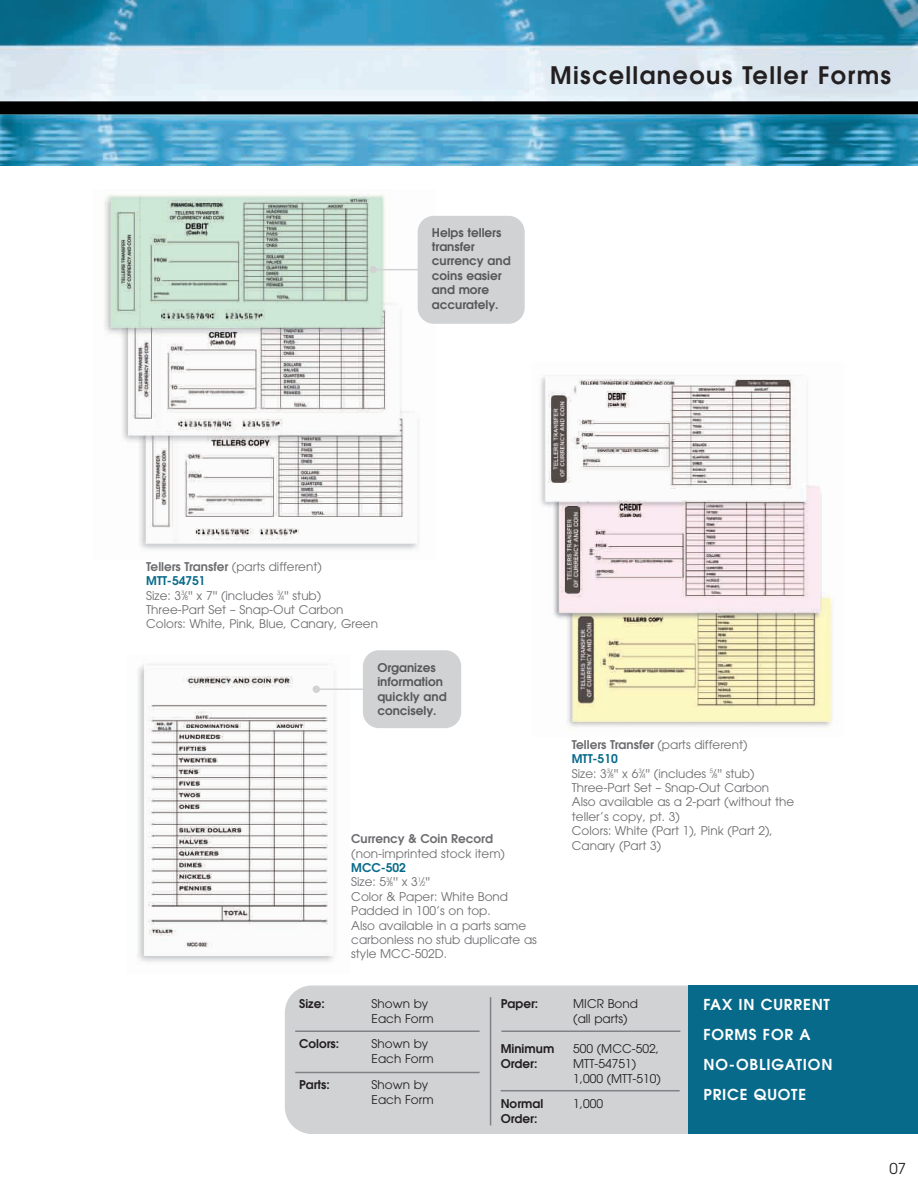
<style>
.page{position:relative;width:918px;height:1188px;background:#fff}
.page>*{position:absolute;margin:0;border:0;box-sizing:border-box;transform-origin:0 0}
.t1{font:600 24px "Avant Garde";letter-spacing:.055em;color:#231f20}
.t2{font:600 15px/30px "Avant Garde";letter-spacing:.055em;color:#fff}
.t3{font:15px "Avant Garde";color:#231f20}
.t4{font:12px/14.4px "Avant Garde";color:#6c6d70}
.t5{font:12px/15px "Avant Garde";color:#231f20}
.t6{font:600 12px/14.4px "Avant Garde";color:#57585a}
.t7{font:600 12px "Avant Garde";color:#231f20}
.t8{font:600 12px "Avant Garde";color:#6c6d70}
.s1{font-weight:600}
.s2{font-weight:600;color:#076a8a}
.s3{font-size:6px}
</style>
<div class="page">
<img style="left:137px;top:664px;width:213px;height:298px">
<img style="left:0;top:0;width:918px;height:166px">
<div style="left:285px;top:986px;width:552px;height:148px;background:#d1d2d4;border-radius:27px"></div>
<hr style="left:295px;top:1030px;width:185px;height:2px;background:#808285">
<hr style="left:295px;top:1072px;width:185px;height:1px;background:#808285">
<hr style="left:501px;top:1030px;width:179px;height:2px;background:#808285">
<hr style="left:501px;top:1090px;width:179px;height:1px;background:#808285">
<div style="left:688px;top:986px;width:230px;height:148px;background:#076a8a"></div>
<img style="left:104px;top:194px;width:326px;height:356px">
<img style="left:540px;top:375px;width:292px;height:355px">
<hr style="left:374px;top:269px;width:98px;height:1px;background:#d1d2d4">
<div style="left:369px;top:266px;width:8px;height:7px;background:#d1d2d4;border-radius:50%"></div>
<hr style="left:317px;top:689px;width:52px;height:1px;background:#d1d2d4">
<div style="left:313px;top:686px;width:7px;height:7px;background:#d1d2d4;border-radius:50%"></div>
<div style="left:418px;top:216px;width:107px;height:108px;background:#d1d2d4;border-radius:16px"></div>
<div style="left:363px;top:650px;width:98px;height:78px;background:#d1d2d4;border-radius:16px"></div>
<hr style="left:490px;top:997px;width:1px;height:128px;background:#808285">
<h1 class="t1" style="left:550px;top:66px;width:343px">Miscellaneous Teller Forms</h1>
<p class="t6" style="left:432px;top:226px;width:80px">Helps tellers transfer currency and coins easier and more accurately.</p>
<p class="t4" style="left:146px;top:560px;width:233px"><span class="s1">Tellers Transfer</span> (parts different)<br><span class="s2">MTT-54751<br></span>Size: 3<sup>3</sup>⁄<span class="s3">8</span>'' x 7'' (includes <sup>3</sup>⁄<span class="s3">4</span>'' stub)<br>Three-Part Set – Snap-Out Carbon<br>Colors: White, Pink, Blue, Canary, Green</p>
<p class="t6" style="left:377px;top:662px;width:71px">Organizes information quickly and concisely.</p>
<p class="t8" style="left:351px;top:834px;width:143px">Currency &amp; Coin Record</p>
<p class="t4" style="left:351px;top:847px;width:155px">(non-imprinted stock item)</p>
<p class="t4" style="left:351px;top:861px;width:187px"><span class="s2">MCC-502<br></span>Size: 5<sup>3</sup>⁄<span class="s3">8</span>'' x 3<sup>1</sup>⁄<span class="s3">2</span>''<br>Color &amp; Paper: White Bond<br>Padded in 100’s on top.<br>Also available in a parts same carbonless no stub duplicate as style MCC-502D.</p>
<p class="t4" style="left:572px;top:738px;width:224px"><span class="s1">Tellers Transfer</span> (parts different)<br><span class="s2">MTT-510<br></span>Size: 3<sup>3</sup>⁄<span class="s3">8</span>'' x 6<sup>3</sup>⁄<span class="s3">4</span>'' (includes <sup>5</sup>⁄<span class="s3">8</span>'' stub)<br>Three-Part Set – Snap-Out Carbon<br>Also available as a 2-part (without the teller’s copy, pt. 3)<br>Colors: White (Part 1), Pink (Part 2),<br>Canary (Part 3)</p>
<p class="t7" style="left:299px;top:999px;width:27px">Size:</p>
<p class="t5" style="left:372px;top:997px;width:64px">Shown by<br>Each Form</p>
<p class="t7" style="left:299px;top:1040px;width:42px">Colors:</p>
<p class="t5" style="left:372px;top:1038px;width:64px">Shown by<br>Each Form</p>
<p class="t7" style="left:299px;top:1080px;width:32px">Parts:</p>
<p class="t5" style="left:372px;top:1078px;width:64px">Shown by<br>Each Form</p>
<p class="t7" style="left:501px;top:999px;width:39px">Paper:</p>
<p class="t5" style="left:573px;top:997px;width:66px">MICR Bond (all parts)</p>
<p class="t7" style="left:501px;top:1044px;width:55px">Minimum</p>
<p class="t5" style="left:573px;top:1042px;width:87px">500 (MCC-502,</p>
<p class="t7" style="left:501px;top:1059px;width:38px">Order:</p>
<p class="t5" style="left:573px;top:1057px;width:89px">MTT-54751)<br>1,000 (MTT-510)</p>
<p class="t7" style="left:501px;top:1100px;width:44px">Normal</p>
<p class="t5" style="left:573px;top:1098px;width:31px">1,000</p>
<p class="t7" style="left:501px;top:1115px;width:38px">Order:</p>
<p class="t2" style="left:704px;top:991px;width:130px">FAX IN CURRENT<br>FORMS FOR A<br>NO-OBLIGATION<br>PRICE QUOTE</p>
<p class="t3" style="left:890px;top:1163px;width:18px">07</p>
</div>
